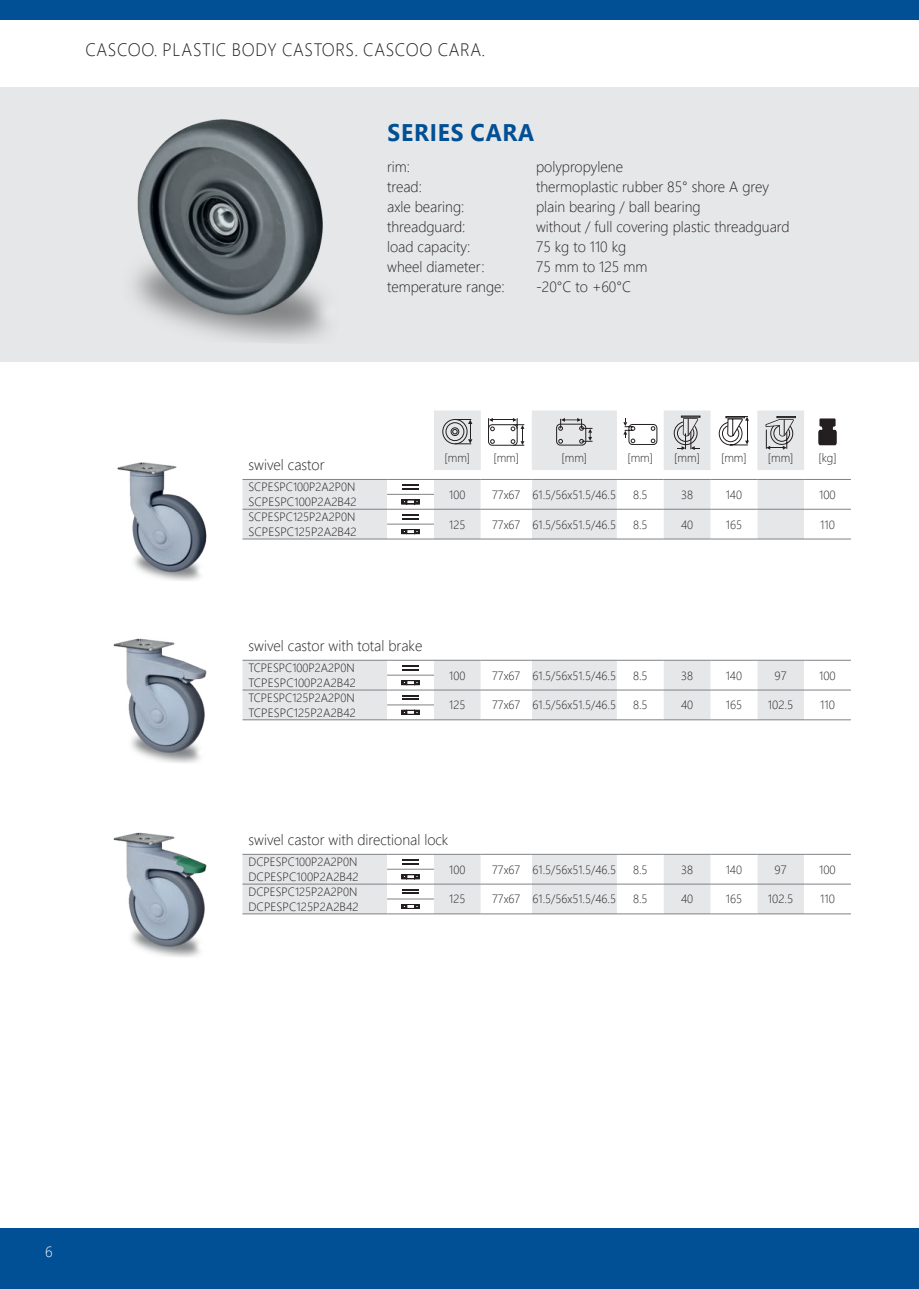
<style>
.page{position:relative;width:919px;height:1289px;background:#fff}
.page>*{position:absolute;margin:0;border:0;box-sizing:border-box;transform-origin:0 0}
.t1{font:700 24px "Segoe UI";letter-spacing:.035em;color:#014f94;scale:.95 1}
.t2{font:300 18px "Segoe UI";letter-spacing:.035em;color:#231f20;scale:.95 1}
.t3{font:300 15px "Segoe UI";color:#231f20}
.t4{font:300 15px "Segoe UI";color:#fff}
.t5{font:300 12px/15px "Segoe UI";color:#231f20}
</style>
<div class="page">
<div style="left:0;top:0;width:918px;height:20px;background:#014f94"></div>
<div style="left:0;top:88px;width:918px;height:274px;background:#e6e7e9"></div>
<img style="left:133px;top:119px;width:195px;height:224px">
<div style="left:0;top:1228px;width:918px;height:60px;background:#014f94"></div>
<svg style="left:434px;top:410px;width:403px;height:60px"></svg>
<img style="left:117px;top:462px;width:90px;height:119px">
<svg style="left:242px;top:479px;width:608px;height:60px"></svg>
<div style="left:406px;top:529px;width:9px;height:5px;border:1px solid #231f20"></div>
<hr style="left:387px;top:719px;width:47px;height:1px;background:#808285">
<hr style="left:434px;top:719px;width:46px;height:1px;background:#808285">
<hr style="left:480px;top:719px;width:51px;height:1px;background:#808285">
<hr style="left:531px;top:719px;width:86px;height:1px;background:#808285">
<hr style="left:617px;top:719px;width:46px;height:1px;background:#808285">
<hr style="left:663px;top:719px;width:47px;height:1px;background:#808285">
<hr style="left:710px;top:719px;width:47px;height:1px;background:#808285">
<hr style="left:757px;top:719px;width:47px;height:1px;background:#808285">
<hr style="left:804px;top:719px;width:46px;height:1px;background:#808285">
<hr style="left:242px;top:719px;width:145px;height:1px;background:#808285">
<img style="left:113px;top:638px;width:94px;height:125px">
<svg style="left:242px;top:660px;width:608px;height:59px"></svg>
<hr style="left:387px;top:913px;width:47px;height:1px;background:#808285">
<hr style="left:434px;top:913px;width:46px;height:1px;background:#808285">
<hr style="left:480px;top:913px;width:51px;height:1px;background:#808285">
<hr style="left:531px;top:913px;width:86px;height:1px;background:#808285">
<hr style="left:617px;top:913px;width:46px;height:1px;background:#808285">
<hr style="left:663px;top:913px;width:47px;height:1px;background:#808285">
<hr style="left:710px;top:913px;width:47px;height:1px;background:#808285">
<hr style="left:757px;top:913px;width:47px;height:1px;background:#808285">
<hr style="left:804px;top:913px;width:46px;height:1px;background:#808285">
<hr style="left:242px;top:913px;width:145px;height:1px;background:#808285">
<img style="left:113px;top:832px;width:94px;height:125px">
<svg style="left:242px;top:854px;width:608px;height:59px"></svg>
<h2 class="t2" style="left:85px;top:32px;width:422px">CASCOO. PLASTIC BODY CASTORS. CASCOO CARA.</h2>
<h1 class="t1" style="left:387px;top:123px;width:156px">SERIES CARA</h1>
<p class="t3" style="left:387px;top:152px;width:24px">rim:</p>
<p class="t3" style="left:536px;top:152px;width:88px">polypropylene</p>
<p class="t3" style="left:387px;top:172px;width:36px">tread:</p>
<p class="t3" style="left:536px;top:172px;width:234px">thermoplastic rubber 85° shore A grey</p>
<p class="t3" style="left:387px;top:192px;width:79px">axle bearing:</p>
<p class="t3" style="left:536px;top:192px;width:166px">plain bearing / ball bearing</p>
<p class="t3" style="left:387px;top:212px;width:80px">threadguard:</p>
<p class="t3" style="left:536px;top:212px;width:255px">without / full covering plastic threadguard</p>
<p class="t3" style="left:387px;top:233px;width:85px">load capacity:</p>
<p class="t3" style="left:536px;top:233px;width:92px">75 kg to 110 kg</p>
<p class="t3" style="left:387px;top:253px;width:99px">wheel diameter:</p>
<p class="t3" style="left:536px;top:253px;width:113px">75 mm to 125 mm</p>
<p class="t3" style="left:387px;top:273px;width:119px">temperature range:</p>
<p class="t3" style="left:536px;top:273px;width:96px">-20°C to +60°C</p>
<p class="t3" style="left:248px;top:451px;width:77px">swivel castor</p>
<p class="t5" style="left:248px;top:478px;width:108px">SCPESPC100P2A2P0N</p>
<p class="t5" style="left:248px;top:493px;width:110px">SCPESPC100P2A2B42<br>SCPESPC125P2A2P0N</p>
<p class="t5" style="left:248px;top:523px;width:110px">SCPESPC125P2A2B42</p>
<p class="t5" style="left:444px;top:449px;width:27px">[mm]</p>
<p class="t5" style="left:493px;top:449px;width:27px">[mm]</p>
<p class="t5" style="left:561px;top:449px;width:27px">[mm]</p>
<p class="t5" style="left:627px;top:449px;width:27px">[mm]</p>
<p class="t5" style="left:674px;top:449px;width:27px">[mm]</p>
<p class="t5" style="left:721px;top:449px;width:27px">[mm]</p>
<p class="t5" style="left:767px;top:449px;width:27px">[mm]</p>
<p class="t5" style="left:818px;top:449px;width:20px">[kg]</p>
<p class="t5" style="left:449px;top:486px;width:18px">100</p>
<p class="t5" style="left:492px;top:486px;width:125px">77x67 61.5/56x51.5/46.5</p>
<p class="t5" style="left:633px;top:486px;width:16px">8.5</p>
<p class="t5" style="left:681px;top:486px;width:13px">38</p>
<p class="t5" style="left:725px;top:486px;width:18px">140</p>
<p class="t5" style="left:819px;top:486px;width:18px">100</p>
<p class="t5" style="left:449px;top:515px;width:18px">125</p>
<p class="t5" style="left:492px;top:515px;width:125px">77x67 61.5/56x51.5/46.5</p>
<p class="t5" style="left:633px;top:515px;width:16px">8.5</p>
<p class="t5" style="left:681px;top:515px;width:14px">40</p>
<p class="t5" style="left:725px;top:515px;width:18px">165</p>
<p class="t5" style="left:820px;top:515px;width:16px">110</p>
<p class="t3" style="left:248px;top:631px;width:175px">swivel castor with total brake</p>
<p class="t5" style="left:248px;top:659px;width:108px">TCPESPC100P2A2P0N</p>
<p class="t5" style="left:248px;top:674px;width:109px">TCPESPC100P2A2B42<br>TCPESPC125P2A2P0N</p>
<p class="t5" style="left:248px;top:703px;width:109px">TCPESPC125P2A2B42</p>
<p class="t5" style="left:449px;top:666px;width:18px">100</p>
<p class="t5" style="left:492px;top:666px;width:125px">77x67 61.5/56x51.5/46.5</p>
<p class="t5" style="left:633px;top:666px;width:16px">8.5</p>
<p class="t5" style="left:681px;top:666px;width:13px">38</p>
<p class="t5" style="left:725px;top:666px;width:18px">140</p>
<p class="t5" style="left:774px;top:669px;width:14px">97</p>
<p class="t5" style="left:819px;top:666px;width:18px">100</p>
<p class="t5" style="left:449px;top:696px;width:18px">125</p>
<p class="t5" style="left:492px;top:696px;width:125px">77x67 61.5/56x51.5/46.5</p>
<p class="t5" style="left:633px;top:696px;width:16px">8.5</p>
<p class="t5" style="left:681px;top:696px;width:14px">40</p>
<p class="t5" style="left:725px;top:696px;width:18px">165</p>
<p class="t5" style="left:767px;top:696px;width:27px">102.5</p>
<p class="t5" style="left:820px;top:696px;width:16px">110</p>
<p class="t3" style="left:248px;top:825px;width:201px">swivel castor with directional lock</p>
<p class="t5" style="left:248px;top:853px;width:110px">DCPESPC100P2A2P0N</p>
<p class="t5" style="left:248px;top:868px;width:112px">DCPESPC100P2A2B42<br>DCPESPC125P2A2P0N</p>
<p class="t5" style="left:248px;top:897px;width:112px">DCPESPC125P2A2B42</p>
<p class="t5" style="left:449px;top:860px;width:18px">100</p>
<p class="t5" style="left:492px;top:860px;width:125px">77x67 61.5/56x51.5/46.5</p>
<p class="t5" style="left:633px;top:860px;width:16px">8.5</p>
<p class="t5" style="left:681px;top:860px;width:13px">38</p>
<p class="t5" style="left:725px;top:860px;width:18px">140</p>
<p class="t5" style="left:774px;top:863px;width:14px">97</p>
<p class="t5" style="left:819px;top:860px;width:18px">100</p>
<p class="t5" style="left:449px;top:890px;width:18px">125</p>
<p class="t5" style="left:492px;top:890px;width:125px">77x67 61.5/56x51.5/46.5</p>
<p class="t5" style="left:633px;top:890px;width:16px">8.5</p>
<p class="t5" style="left:681px;top:890px;width:14px">40</p>
<p class="t5" style="left:725px;top:890px;width:18px">165</p>
<p class="t5" style="left:767px;top:890px;width:27px">102.5</p>
<p class="t5" style="left:820px;top:890px;width:16px">110</p>
<p class="t4" style="left:45px;top:1237px;width:9px">6</p>
</div>
